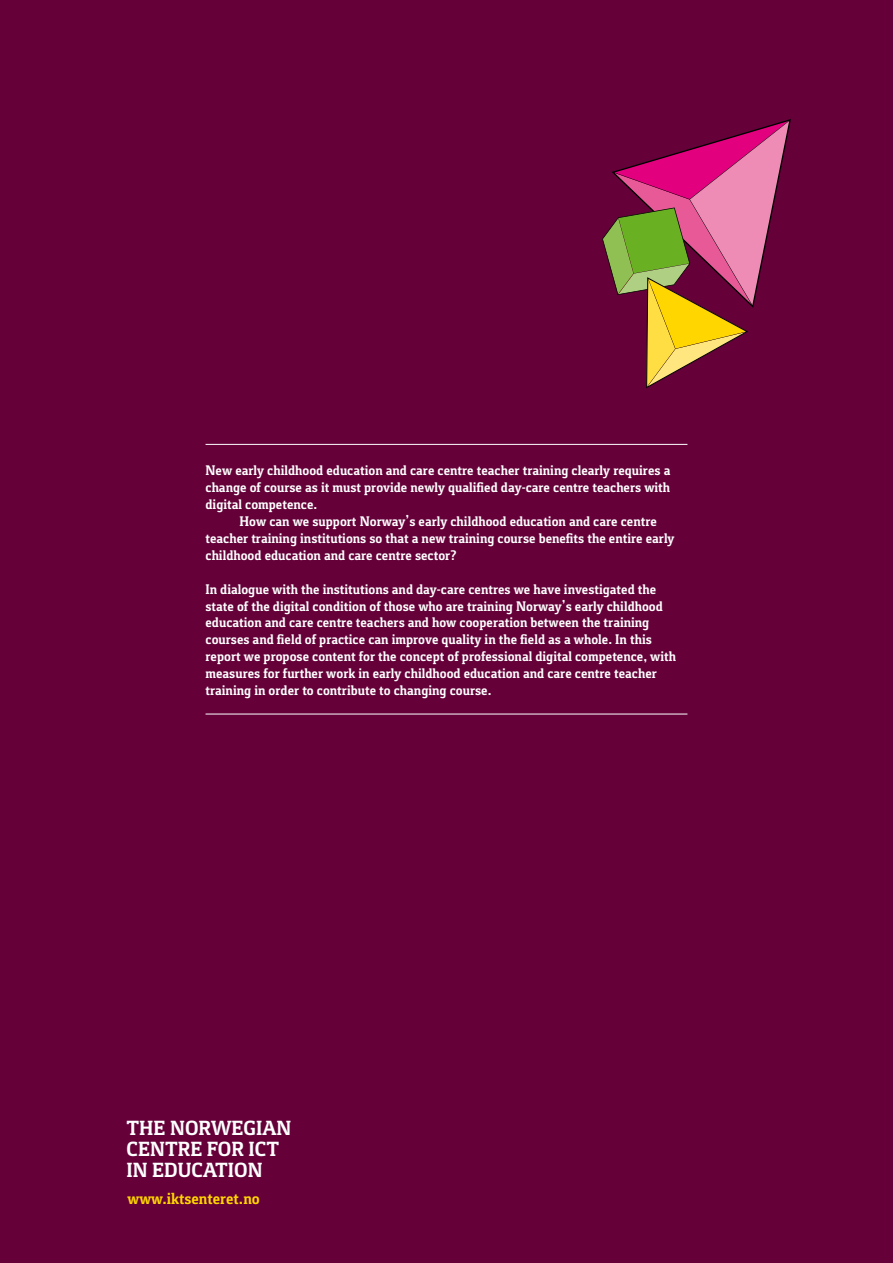
<style>
.page{position:relative;width:893px;height:1263px;background:#650039}
.page>*{position:absolute;margin:0;border:0;box-sizing:border-box;transform-origin:0 0}
.t1{font:700 21px/21px "Foral Pro";color:#fff}
.t2{font:700 16.5px "Foral Pro";color:#ffd600}
.t3{font:700 14.25px/17px "Foral Pro";color:#fff}
</style>
<div class="page">
<svg style="left:602px;top:119px;width:189px;height:269px"></svg>
<hr style="left:206px;top:444px;width:481px;height:1px;background:#fff">
<hr style="left:206px;top:714px;width:481px;height:1px;background:#fff">
<p class="t3" style="left:206px;top:462px;width:466px;text-align:justify">New early childhood education and care centre teacher training clearly requires a change of course as it must provide newly qualified day-care centre teachers with digital competence.</p>
<p class="t3" style="left:206px;top:513px;width:471px;text-indent:34px">How can we support Norway’s early childhood education and care centre teacher training institutions so that a new training course benefits the entire early childhood education and care centre sector?</p>
<p class="t3" style="left:206px;top:580px;width:472px">In dialogue with the institutions and day-care centres we have investigated the state of the digital condition of those who are training Norway’s early childhood education and care centre teachers and how cooperation between the training courses and field of practice can improve quality in the field as a whole. In this report we propose content for the concept of professional digital competence, with measures for further work in early childhood education and care centre teacher training in order to contribute to changing course.</p>
<h1 class="t1" style="left:126px;top:1118px;width:166px">THE NORWEGIAN<br>CENTRE FOR ICT<br>IN EDUCATION</h1>
<p class="t2" style="left:128px;top:1189px;width:134px">www.iktsenteret.no</p>
</div>
